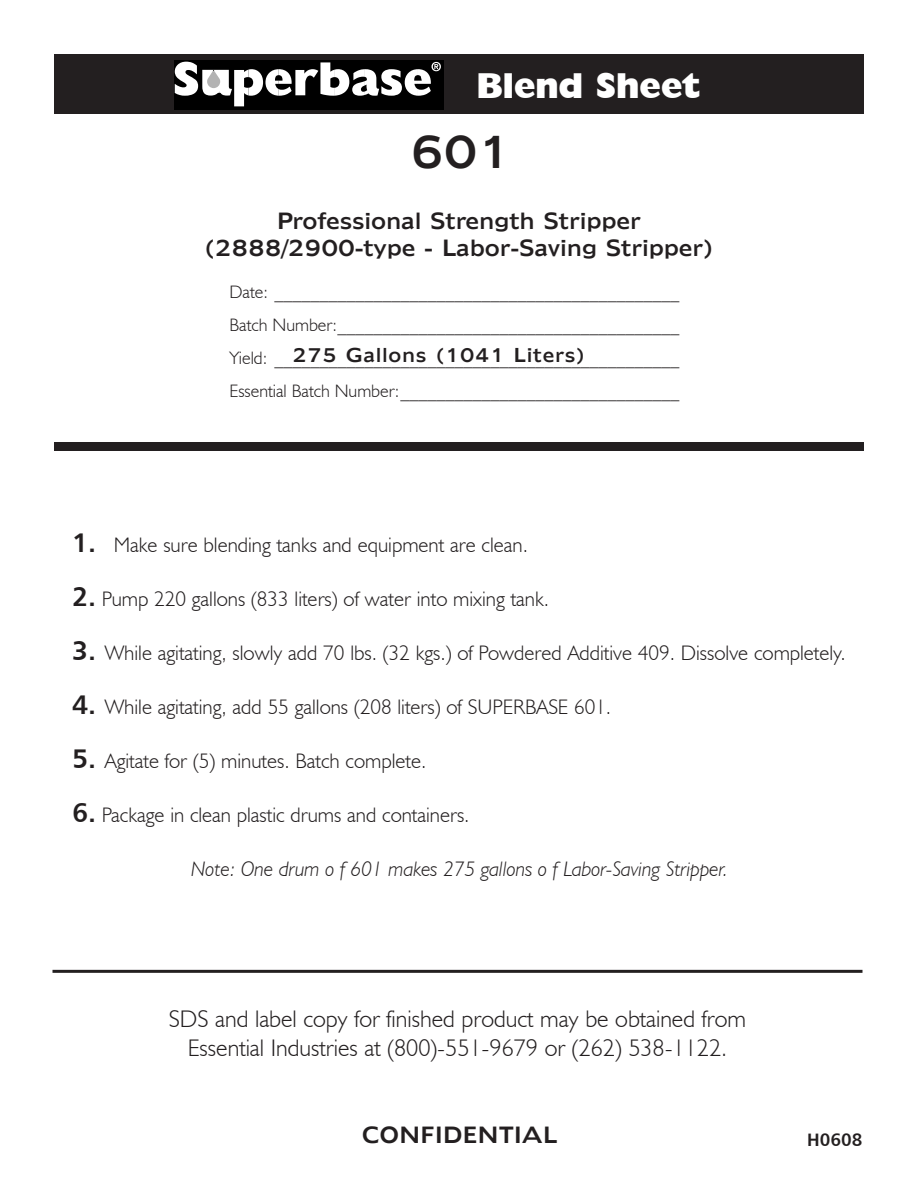
<style>
.page{position:relative;width:918px;height:1188px;background:#fff}
.page>*{position:absolute;margin:0;border:0;box-sizing:border-box;transform-origin:0 0}
.t1{font:42px "Humanist 970 BT Roman C";color:#231f20}
.t2{font:800 36px "Humanist 521 BT";color:#fff}
.t3{font:300 24px "Humanist 521 BT";color:#231f20}
.t4{font:300 21px "Humanist 521 BT";color:#231f20}
.t5{font:21px "Humanist 970 BT Roman C";letter-spacing:-.04em;color:#231f20}
.t6{font:italic 300 21px "Humanist 521 BT";color:#231f20}
.t7{font:300 18px "Humanist 521 BT";color:#231f20}
.t8{font:18px "Humanist 970 BT Roman C";color:#231f20}
.t9{font:18px "Humanist 777 BT Bold B";color:#231f20}
.s1{font-family:"Humanist 777 BT Bold B";font-weight:400;font-size:27px}
</style>
<div class="page">
<div style="left:54px;top:442px;width:810px;height:9px;background:#231f20"></div>
<div style="left:54px;top:54px;width:810px;height:60px;background:#231f20"></div>
<hr style="left:52px;top:970px;width:810px;height:3px;background:#231f20">
<div style="left:174px;top:61px;width:270px;height:49px;background:#000"></div>
<svg style="left:175px;top:62px;width:266px;height:44px"></svg>
<p class="t2" style="left:477px;top:64px;width:226px">Blend Sheet</p>
<p class="t1" style="left:410px;top:124px;width:103px">601</p>
<p class="t5" style="left:277px;top:207px;width:366px">Professional Strength Stripper</p>
<p class="t5" style="left:204px;top:234px;width:512px">(2888/2900-type - Labor-Saving Stripper)</p>
<p class="t7" style="left:230px;top:281px;width:452px">Date: _____________________________________________</p>
<p class="t7" style="left:230px;top:314px;width:451px">Batch Number:______________________________________</p>
<p class="t7" style="left:230px;top:347px;width:451px">Yield: _____________________________________________</p>
<p class="t7" style="left:230px;top:380px;width:452px">Essential Batch Number:_______________________________</p>
<p class="t8" style="left:292px;top:343px;width:295px">275 Gallons (1041 Liters)</p>
<p class="t4" style="left:72px;top:532px;width:457px"><span class="s1">1.</span> Make sure blending tanks and equipment are clean.</p>
<p class="t4" style="left:72px;top:586px;width:478px"><span class="s1">2.</span> Pump 220 gallons (833 liters) of water into mixing tank.</p>
<p class="t4" style="left:72px;top:640px;width:775px"><span class="s1">3.</span> While agitating, slowly add 70 lbs. (32 kgs.) of Powdered Additive 409. Dissolve completely.</p>
<p class="t4" style="left:72px;top:694px;width:541px"><span class="s1">4.</span> While agitating, add 55 gallons (208 liters) of SUPERBASE 601.</p>
<p class="t4" style="left:72px;top:748px;width:356px"><span class="s1">5.</span> Agitate for (5) minutes. Batch complete.</p>
<p class="t4" style="left:72px;top:802px;width:399px"><span class="s1">6.</span> Package in clean plastic drums and containers.</p>
<p class="t6" style="left:191px;top:856px;width:538px">Note: One drum o f 601 makes 275 gallons o f Labor-Saving Stripper.</p>
<p class="t3" style="left:169px;top:1004px;width:578px">SDS and label copy for finished product may be obtained from</p>
<p class="t3" style="left:188px;top:1033px;width:541px">Essential Industries at (800)-551-9679 or (262) 538-1122.</p>
<p class="t5" style="left:361px;top:1121px;width:198px">CONFIDENTIAL</p>
<p class="t9" style="left:807px;top:1128px;width:57px">H0608</p>
</div>
